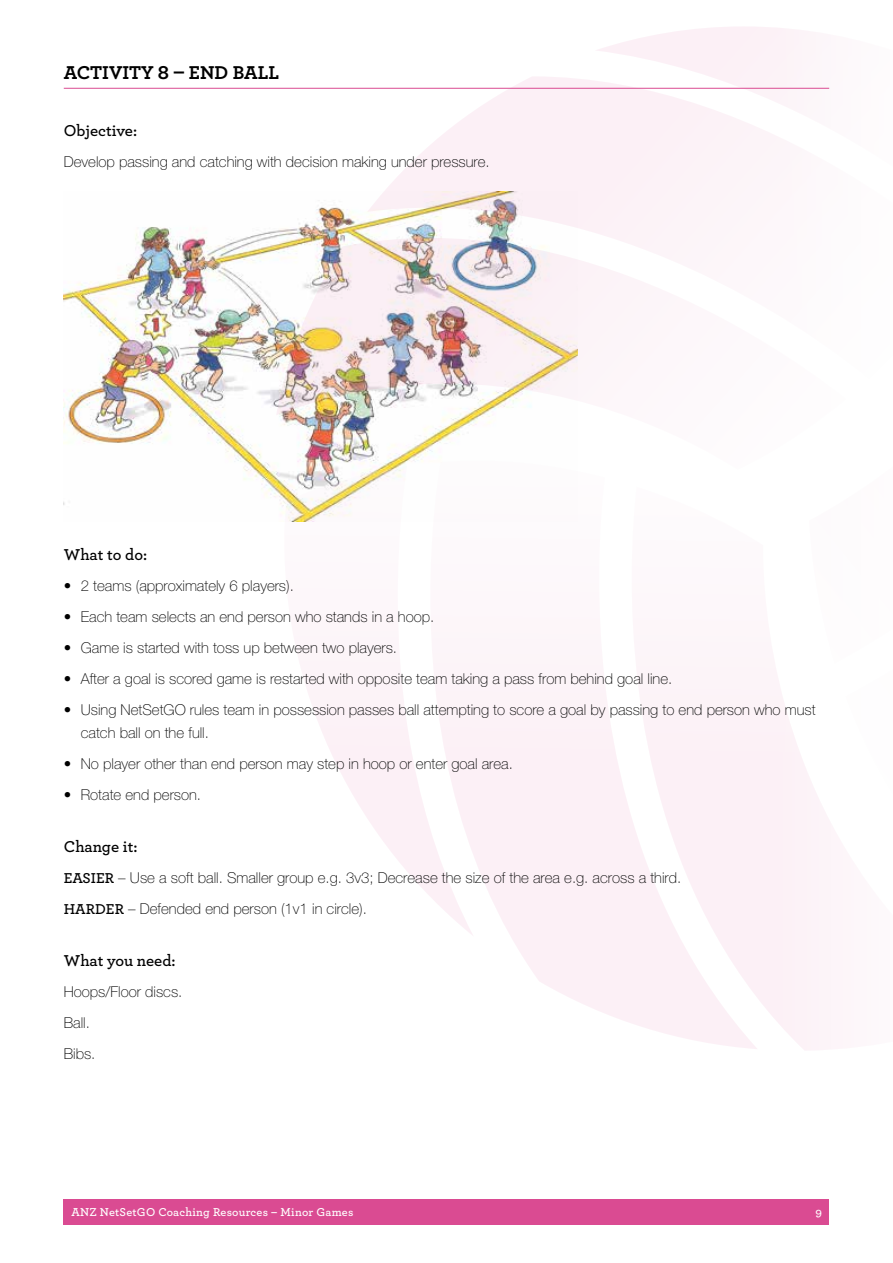
<style>
.page{position:relative;width:893px;height:1263px;background:#fff}
.page>*{position:absolute;margin:0;border:0;box-sizing:border-box;transform-origin:0 0}
.t1{font:700 19.5px "Archer";color:#000}
.t2{font:600 16.5px "Archer";color:#000}
.t3{font:100 15px/31px "Helvetica Neue LT Std";color:#000}
.t4{font:600 12px "Archer";letter-spacing:.02em;color:#fff}
.s1{font-family:"Archer";font-weight:600}
</style>
<div class="page">
<img style="left:64px;top:207px;width:303px;height:307px">
<svg style="left:367px;top:77px;width:173px;height:161px"></svg>
<img style="left:276px;top:238px;width:264px;height:232px">
<svg style="left:430px;top:460px;width:110px;height:521px"></svg>
<svg style="left:284px;top:466px;width:190px;height:471px"></svg>
<div style="left:64px;top:1199px;width:765px;height:26px;background:#da4b92"></div>
<hr style="left:64px;top:88px;width:765px;height:1px;background:#da4b92">
<h1 class="t1" style="left:64px;top:58px;width:217px">ACTIVITY 8 – END BALL</h1>
<p class="t2" style="left:64px;top:118px;width:75px">Objective:</p>
<p class="t3" style="left:64px;top:146px;width:427px">Develop passing and catching with decision making under pressure.</p>
<p class="t2" style="left:64px;top:542px;width:85px">What to do:</p>
<p class="t3" style="left:64px;top:570px;width:232px">• 2 teams (approximately 6 players).</p>
<p class="t3" style="left:64px;top:601px;width:372px">• Each team selects an end person who stands in a hoop.</p>
<p class="t3" style="left:64px;top:632px;width:335px">• Game is started with toss up between two players.</p>
<p class="t3" style="left:64px;top:663px;width:610px">• After a goal is scored game is restarted with opposite team taking a pass from behind goal line.</p>
<p class="t3" style="left:81px;top:699px;width:736px;line-height:22.5px;text-indent:-17px">• Using NetSetGO rules team in possession passes ball attempting to score a goal by passing to end person who must catch ball on the full.</p>
<p class="t3" style="left:64px;top:748px;width:451px">• No player other than end person may step in hoop or enter goal area.</p>
<p class="t3" style="left:64px;top:779px;width:139px">• Rotate end person.</p>
<p class="t2" style="left:64px;top:834px;width:75px">Change it:</p>
<p class="t3" style="left:64px;top:862px;width:619px"><span class="s1">EASIER</span> – Use a soft ball. Smaller group e.g. 3v3; Decrease the size of the area e.g. across a third.<br><span class="s1">HARDER</span> – Defended end person (1v1 in circle).</p>
<p class="t2" style="left:64px;top:948px;width:113px">What you need:</p>
<p class="t3" style="left:64px;top:976px;width:120px">Hoops/Floor discs.<br>Ball.<br>Bibs.</p>
<p class="t4" style="left:71px;top:1203px;width:284px">ANZ NetSetGO Coaching Resources – Minor Games</p>
<p class="t4" style="left:815px;top:1203px;width:8px">9</p>
</div>
